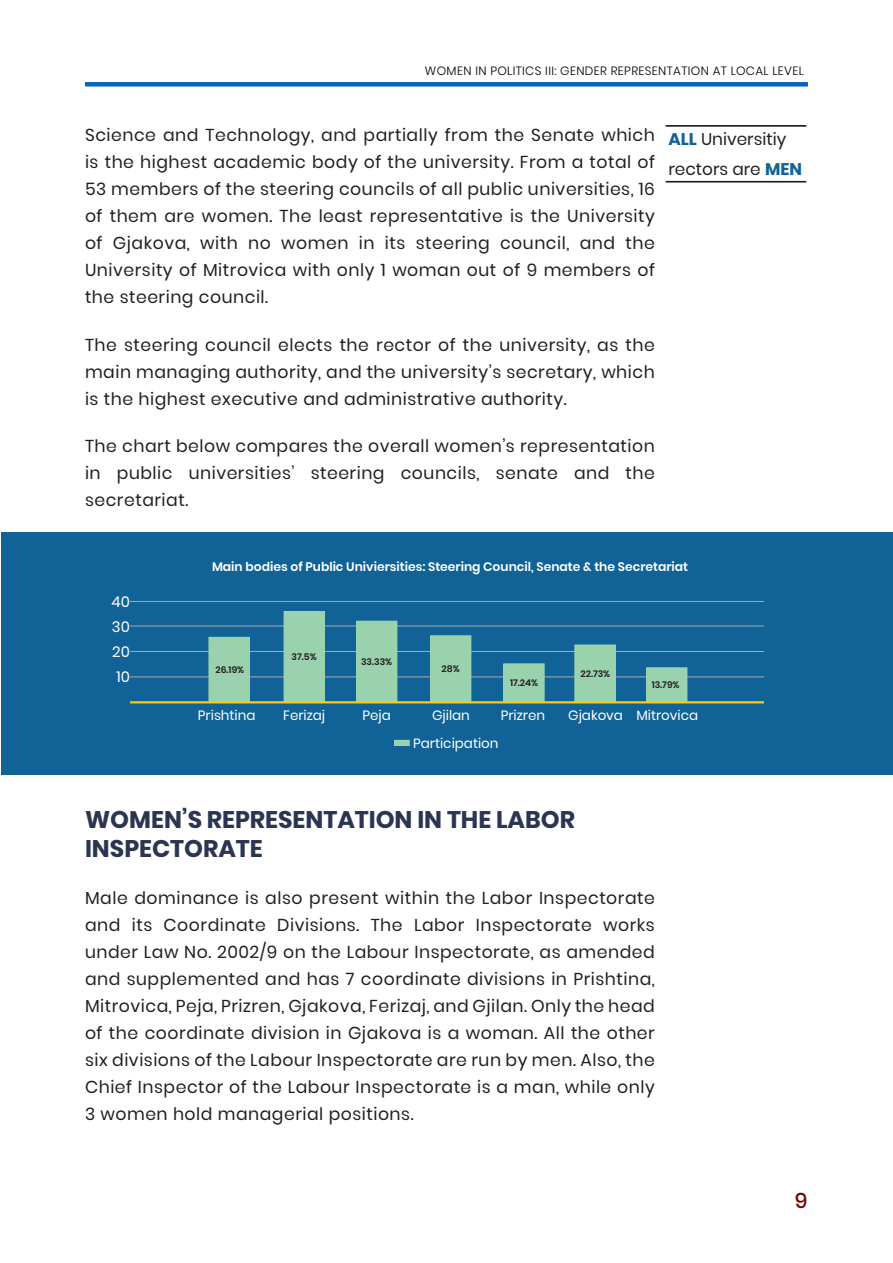
<style>
.page{position:relative;width:893px;height:1263px;background:#fff}
.page>*{position:absolute;margin:0;border:0;box-sizing:border-box;transform-origin:0 0}
.Heading_1{font:700 24px/28.8px "Poppins";color:#2b3552}
.t1{font:500 21px "Poppins";color:#740304}
.t2{font:17.25px/27px "Poppins";letter-spacing:.03em;color:#231f20;text-align:justify}
.t3{font:16.95px/29.7px "Poppins";color:#231f20}
.t4{font:15px "Poppins";color:#fff}
.t5{font:13.5px "Poppins";color:#fff}
.t6{font:600 12.3px "Poppins";color:#fff}
.t7{font:300 12px "Poppins";letter-spacing:.03em;color:#000}
.t8{font:600 9.3px "Poppins";color:#231f20}
.s1{font-weight:700;color:#116397}
</style>
<div class="page">
<div style="left:85px;top:82px;width:723px;height:5px;background:#0563c1"></div>
<hr style="left:666px;top:125px;width:140px;height:2px;background:#231f20">
<hr style="left:666px;top:181px;width:140px;height:2px;background:#231f20">
<div style="left:1px;top:533px;width:891px;height:242px;background:#116397"></div>
<hr style="left:130px;top:677px;width:634px;height:1px;background:#a8a9ad">
<hr style="left:130px;top:651px;width:634px;height:1px;background:#a8a9ad">
<hr style="left:130px;top:626px;width:634px;height:1px;background:#a8a9ad">
<hr style="left:130px;top:601px;width:634px;height:1px;background:#a8a9ad">
<div style="left:209px;top:637px;width:40px;height:65px;background:#9ad2ae"></div>
<div style="left:209px;top:637px;width:41px;height:66px;border:1px solid #9ad2ae"></div>
<div style="left:284px;top:611px;width:40px;height:91px;background:#9ad2ae"></div>
<div style="left:284px;top:611px;width:41px;height:92px;border:1px solid #9ad2ae"></div>
<div style="left:356px;top:621px;width:41px;height:81px;background:#9ad2ae"></div>
<div style="left:430px;top:636px;width:41px;height:66px;background:#9ad2ae"></div>
<div style="left:430px;top:635px;width:41px;height:68px;border:1px solid #9ad2ae"></div>
<div style="left:504px;top:664px;width:40px;height:38px;background:#9ad2ae"></div>
<div style="left:503px;top:663px;width:41px;height:40px;border:1px solid #9ad2ae"></div>
<div style="left:575px;top:645px;width:40px;height:57px;background:#9ad2ae"></div>
<div style="left:574px;top:645px;width:42px;height:58px;border:1px solid #9ad2ae"></div>
<div style="left:647px;top:668px;width:40px;height:34px;background:#9ad2ae"></div>
<div style="left:646px;top:667px;width:41px;height:36px;border:1px solid #9ad2ae"></div>
<hr style="left:130px;top:701px;width:634px;height:2px;background:#feca0a">
<div style="left:395px;top:740px;width:14px;height:5px;background:#9ad2ae"></div>
<div style="left:394px;top:740px;width:16px;height:6px;border:1px solid #9ad2ae"></div>
<p class="t7" style="left:425px;top:64px;width:380px">WOMEN IN POLITICS III: GENDER REPRESENTATION AT LOCAL LEVEL</p>
<p class="t2" style="left:85px;top:122px;width:571px">Science and Technology, and partially from the Senate which is the highest academic body of the university. From a total of 53 members of the steering councils of all public universities, 16 of them are women. The least representative is the University of Gjakova, with no women in its steering council, and the University of Mitrovica with only 1 woman out of 9 members of the steering council.</p>
<p class="t2" style="left:85px;top:331px;width:571px">The steering council elects the rector of the university, as the main managing authority, and the university’s secretary, which is the highest executive and administrative authority.</p>
<p class="t2" style="left:85px;top:433px;width:571px">The chart below compares the overall women’s representation in public universities’ steering councils, senate and the secretariat.</p>
<p class="t3" style="left:668px;top:124px;width:135px"><span class="s1">ALL</span> Universitiy rectors are <span class="s1">MEN</span></p>
<p class="t4" style="left:111px;top:593px;width:20px">40</p>
<p class="t4" style="left:112px;top:618px;width:19px">30</p>
<p class="t4" style="left:112px;top:643px;width:19px">20</p>
<p class="t4" style="left:117px;top:668px;width:15px">10</p>
<p class="t6" style="left:212px;top:559px;width:478px">Main bodies of Public Univiersities: Steering Council, Senate &amp; the Secretariat</p>
<p class="t8" style="left:216px;top:664px;width:30px">26.19%</p>
<p class="t8" style="left:292px;top:652px;width:27px">37.5%</p>
<p class="t8" style="left:361px;top:656px;width:33px">33.33%</p>
<p class="t8" style="left:442px;top:664px;width:20px">28%</p>
<p class="t8" style="left:510px;top:678px;width:30px">17.24%</p>
<p class="t8" style="left:580px;top:668px;width:31px">22.73%</p>
<p class="t8" style="left:652px;top:680px;width:29px">13.79%</p>
<p class="t5" style="left:198px;top:707px;width:59px">Prishtina</p>
<p class="t5" style="left:283px;top:707px;width:43px">Ferizaj</p>
<p class="t5" style="left:363px;top:707px;width:30px">Peja</p>
<p class="t5" style="left:432px;top:707px;width:39px">Gjilan</p>
<p class="t5" style="left:501px;top:707px;width:46px">Prizren</p>
<p class="t5" style="left:568px;top:707px;width:131px">Gjakova Mitrovica</p>
<p class="t5" style="left:413px;top:736px;width:87px">Participation</p>
<p class="Heading_1" style="left:85px;top:805px;width:491px">WOMEN’S REPRESENTATION IN THE LABOR<br>INSPECTORATE</p>
<p class="t2" style="left:85px;top:885px;width:571px">Male dominance is also present within the Labor Inspectorate and its Coordinate Divisions. The Labor Inspectorate works under Law No. 2002/9 on the Labour Inspectorate, as amended and supplemented and has 7 coordinate divisions in Prishtina, Mitrovica, Peja, Prizren, Gjakova, Ferizaj, and Gjilan. Only the head of the coordinate division in Gjakova is a woman. All the other six divisions of the Labour Inspectorate are run by men. Also, the Chief Inspector of the Labour Inspectorate is a man, while only 3 women hold managerial positions.</p>
<p class="t1" style="left:795px;top:1188px;width:14px">9</p>
</div>
